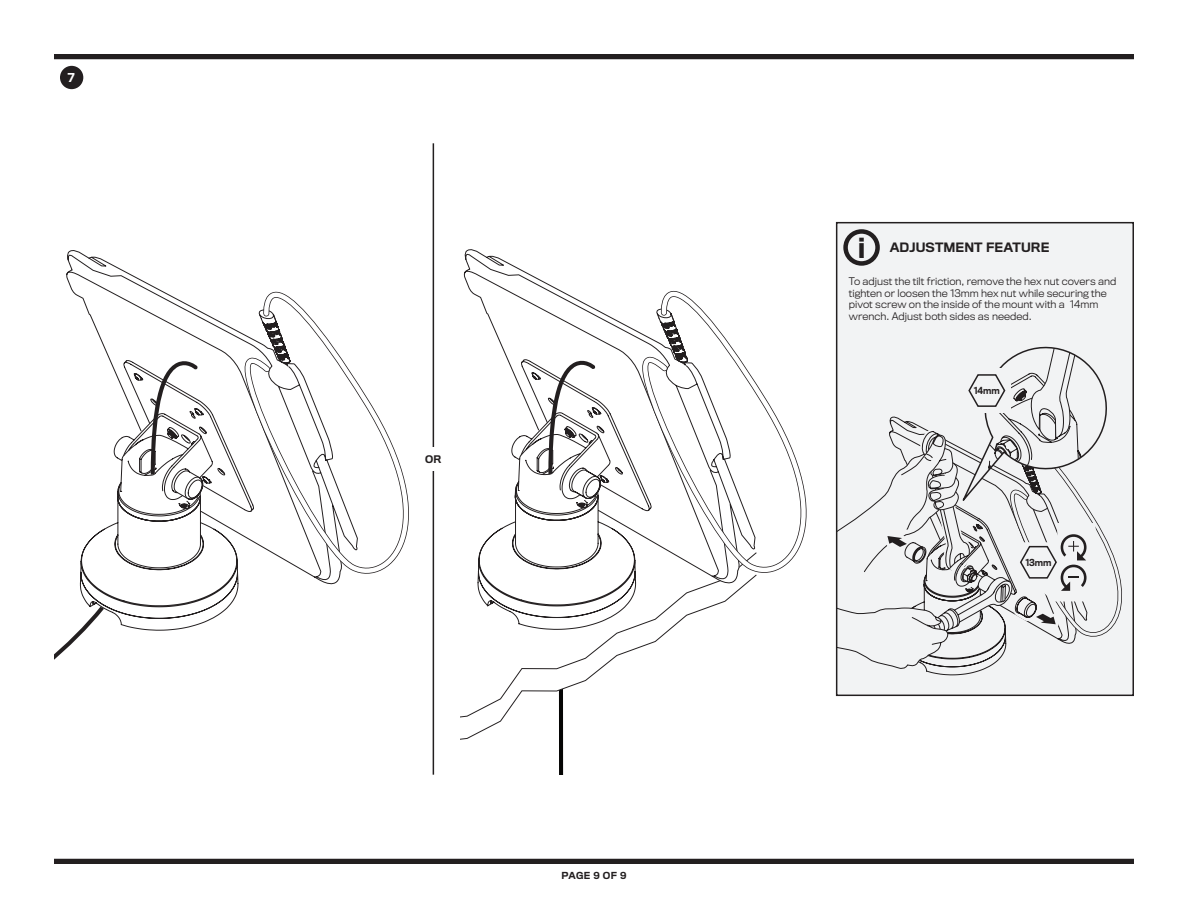
<style>
.page{position:relative;width:1188px;height:918px;background:#fff}
.page>*{position:absolute;margin:0;border:0;box-sizing:border-box;transform-origin:0 0}
.t1{font:500 27px "Titling Gothic FB";color:#231f20}
.t2{font:500 12px "Titling Gothic FB";letter-spacing:.005em;color:#231f20}
.t3{font:500 11.4px "Titling Gothic FB";color:#fff}
.paragraph{font:300 9.75px/11.7px "Titling Gothic FB";letter-spacing:.005em;color:#231f20}
.t4{font:500 9.75px "Titling Gothic FB";color:#231f20}
.t5{font:500 9px "Titling Gothic FB";color:#231f20;scale:.9 1}
.t6{font:500 9px "Titling Gothic FB";color:#231f20}
</style>
<div class="page">
<div style="left:54px;top:859px;width:1080px;height:5px;background:#231f20"></div>
<hr style="left:433px;top:143px;width:1px;height:632px;background:#231f20">
<div style="left:415px;top:447px;width:37px;height:24px;background:#fff"></div>
<svg style="left:66px;top:250px;width:173px;height:381px"></svg>
<svg style="left:203px;top:250px;width:206px;height:336px"></svg>
<svg style="left:54px;top:607px;width:50px;height:53px"></svg>
<svg style="left:117px;top:309px;width:182px;height:213px"></svg>
<svg style="left:460px;top:630px;width:210px;height:145px"></svg>
<svg style="left:559px;top:689px;width:4px;height:86px"></svg>
<svg style="left:463px;top:249px;width:282px;height:381px"></svg>
<svg style="left:601px;top:249px;width:206px;height:336px"></svg>
<svg style="left:515px;top:308px;width:181px;height:213px"></svg>
<div style="left:835px;top:221px;width:299px;height:476px;background:#f2f3f4"></div>
<div style="left:843px;top:229px;width:37px;height:37px;border:4px solid #231f20;border-radius:50%"></div>
<div style="left:54px;top:54px;width:1080px;height:5px;background:#231f20"></div>
<div style="left:60px;top:66px;width:23px;height:23px;background:#231f20;border-radius:50%"></div>
<svg style="left:837px;top:338px;width:285px;height:339px"></svg>
<p class="t3" style="left:68px;top:71px;width:8px">7</p>
<p class="t4" style="left:425px;top:453px;width:18px">OR</p>
<p class="t6" style="left:562px;top:870px;width:66px">PAGE 9 OF 9</p>
<p class="t1" style="left:858px;top:231px;width:9px">i</p>
<p class="t2" style="left:890px;top:240px;width:161px">ADJUSTMENT FEATURE</p>
<p class="paragraph" style="left:849px;top:275px;width:269px">To adjust the tilt friction, remove the hex nut covers and tighten or loosen the 13mm hex nut while securing the pivot screw on the inside of the mount with a 14mm wrench. Adjust both sides as needed.</p>
<p class="t5" style="left:974px;top:385px;width:30px">14mm</p>
<p class="t5" style="left:1025px;top:557px;width:31px">13mm</p>
</div>
